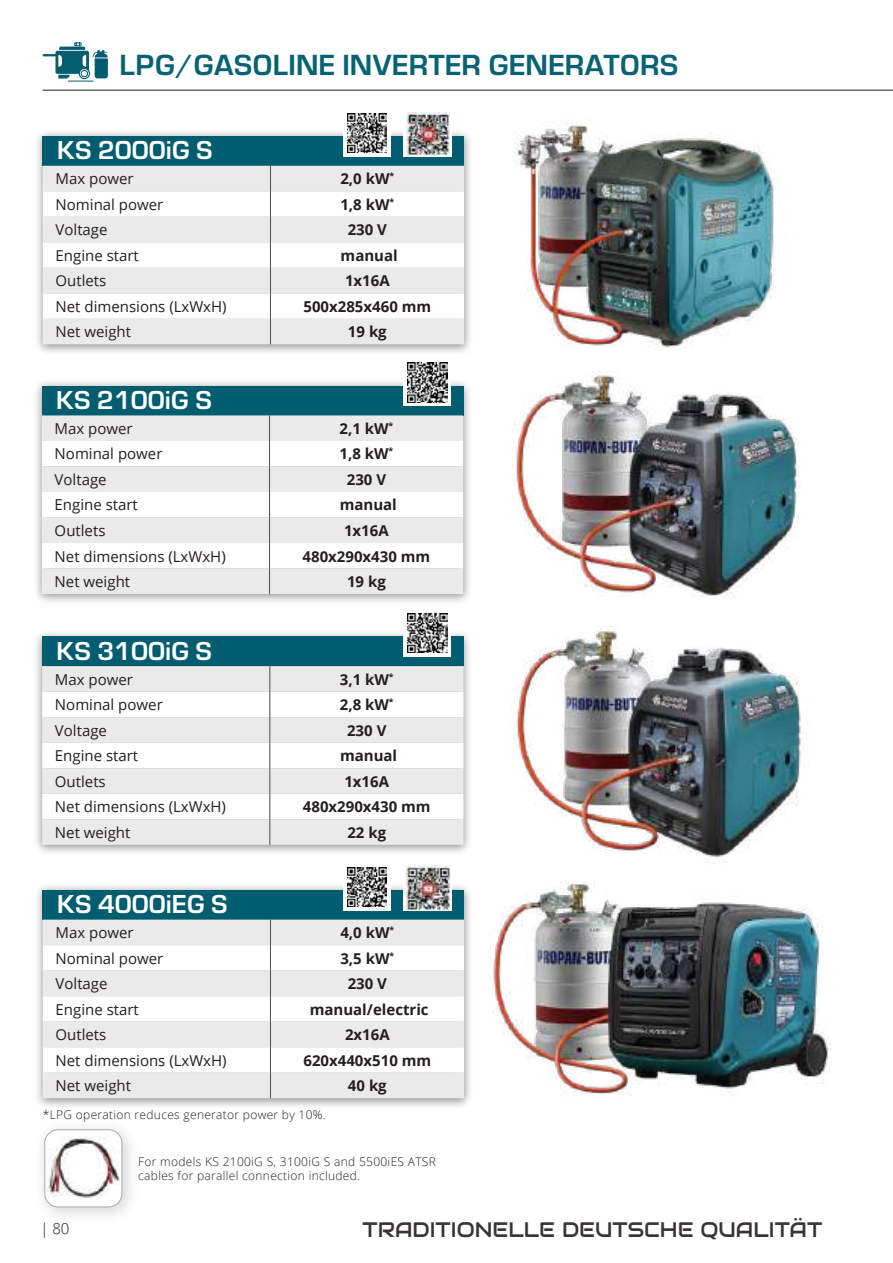
<style>
.page{position:relative;width:893px;height:1263px;background:#fff}
.page>*{position:absolute;margin:0;border:0;box-sizing:border-box;transform-origin:0 0}
.t1{font:27px "Europe Demi C";color:#076273}
.t2{font:24px "Europe Demi C";color:#fff}
.t3{font:21px "Audiowide";color:#393535}
.t4{font:15px "Open Sans";color:#241f1f}
.t5{font:700 15px "Open Sans";color:#241f1f}
.t6{font:300 15px "Open Sans";color:#241f1f}
.t7{font:300 12px/14.4px "Open Sans";letter-spacing:.025em;color:#241f1f}
</style>
<div class="page">
<hr style="left:43px;top:90px;width:850px;height:1px;background:#241f1f">
<img style="left:501px;top:89px;width:292px;height:246px">
<img style="left:516px;top:335px;width:283px;height:263px">
<img style="left:517px;top:626px;width:285px;height:232px">
<img style="left:490px;top:858px;width:342px;height:238px">
<div style="left:33px;top:129px;width:440px;height:226px;background:#241f1f;opacity:.5"></div>
<div style="left:43px;top:136px;width:421px;height:30px;background:#005d6f"></div>
<div style="left:43px;top:166px;width:421px;height:178px;background:#ebeaea"></div>
<svg style="left:43px;top:191px;width:421px;height:128px"></svg>
<svg style="left:270px;top:166px;width:1px;height:178px"></svg>
<div style="left:403px;top:109px;width:48px;height:48px;background:#fff"></div>
<img style="left:406px;top:112px;width:43px;height:43px">
<div style="left:32px;top:379px;width:440px;height:226px;background:#241f1f;opacity:.5"></div>
<div style="left:42px;top:386px;width:421px;height:29px;background:#005d6f"></div>
<div style="left:42px;top:415px;width:421px;height:179px;background:#ebeaea"></div>
<svg style="left:42px;top:441px;width:421px;height:127px"></svg>
<svg style="left:269px;top:415px;width:1px;height:179px"></svg>
<div style="left:33px;top:630px;width:439px;height:226px;background:#241f1f;opacity:.5"></div>
<div style="left:42px;top:636px;width:421px;height:30px;background:#005d6f"></div>
<svg style="left:42px;top:666px;width:421px;height:179px;background:#e9e8e8"></svg>
<svg style="left:42px;top:692px;width:421px;height:127px"></svg>
<svg style="left:270px;top:666px;width:1px;height:179px"></svg>
<div style="left:344px;top:109px;width:47px;height:48px;background:#fff"></div>
<img style="left:348px;top:113px;width:39px;height:40px">
<div style="left:33px;top:883px;width:440px;height:226px;background:#241f1f;opacity:.5"></div>
<div style="left:43px;top:890px;width:421px;height:30px;background:#005d6f"></div>
<div style="left:43px;top:920px;width:421px;height:178px;background:#ebeaea"></div>
<svg style="left:43px;top:945px;width:421px;height:128px"></svg>
<svg style="left:270px;top:920px;width:1px;height:178px"></svg>
<div style="left:403px;top:863px;width:48px;height:48px;background:#fff"></div>
<img style="left:405px;top:865px;width:45px;height:45px">
<div style="left:344px;top:863px;width:47px;height:48px;background:#fff"></div>
<img style="left:348px;top:867px;width:39px;height:40px">
<svg style="left:403px;top:613px;width:48px;height:44px"></svg>
<img style="left:408px;top:614px;width:39px;height:39px">
<svg style="left:403px;top:362px;width:48px;height:44px"></svg>
<img style="left:408px;top:363px;width:39px;height:39px">
<div style="left:33px;top:1118px;width:107px;height:107px;background:#241f1f;opacity:.2"></div>
<div style="left:45px;top:1130px;width:77px;height:77px;background:#fff;border-radius:13px"></div>
<div style="left:44px;top:1129px;width:78px;height:78px;border:1px solid #aaaaac;border-radius:13px"></div>
<img style="left:47px;top:1137px;width:73px;height:62px">
<hr style="left:892px;top:989px;width:1px;height:213px;background:#ebeaea">
<svg style="left:44px;top:43px;width:64px;height:39px"></svg>
<h1 class="t1" style="left:120px;top:49px;width:560px">LPG/GASOLINE INVERTER GENERATORS</h1>
<h2 class="t2" style="left:57px;top:136px;width:157px">KS 2000iG S</h2>
<p class="t4" style="left:56px;top:168px;width:80px">Max power</p>
<p class="t5" style="left:340px;top:168px;width:55px">2,0 kW<sup>*</sup></p>
<p class="t4" style="left:56px;top:194px;width:109px">Nominal power</p>
<p class="t5" style="left:340px;top:194px;width:55px">1,8 kW<sup>*</sup></p>
<p class="t4" style="left:56px;top:220px;width:54px">Voltage</p>
<p class="t5" style="left:348px;top:219px;width:41px">230 V</p>
<p class="t4" style="left:56px;top:245px;width:85px">Engine start</p>
<p class="t5" style="left:341px;top:245px;width:59px">manual</p>
<p class="t4" style="left:56px;top:271px;width:52px">Outlets</p>
<p class="t5" style="left:345px;top:270px;width:46px">1х16А</p>
<p class="t4" style="left:56px;top:296px;width:173px">Net dimensions (LxWxH)</p>
<p class="t5" style="left:303px;top:296px;width:129px">500x285x460 mm</p>
<p class="t4" style="left:56px;top:322px;width:77px">Net weight</p>
<p class="t5" style="left:348px;top:321px;width:40px">19 kg</p>
<h2 class="t2" style="left:56px;top:386px;width:157px">KS 2100iG S</h2>
<p class="t4" style="left:55px;top:418px;width:80px">Max power</p>
<p class="t5" style="left:339px;top:418px;width:55px">2,1 kW<sup>*</sup></p>
<p class="t4" style="left:55px;top:444px;width:109px">Nominal power</p>
<p class="t5" style="left:339px;top:443px;width:55px">1,8 kW<sup>*</sup></p>
<p class="t4" style="left:55px;top:469px;width:54px">Voltage</p>
<p class="t5" style="left:347px;top:469px;width:41px">230 V</p>
<p class="t4" style="left:55px;top:495px;width:85px">Engine start</p>
<p class="t5" style="left:340px;top:494px;width:59px">manual</p>
<p class="t4" style="left:55px;top:520px;width:52px">Outlets</p>
<p class="t5" style="left:344px;top:520px;width:46px">1х16А</p>
<p class="t4" style="left:55px;top:546px;width:173px">Net dimensions (LxWxH)</p>
<p class="t5" style="left:303px;top:545px;width:129px">480x290x430 mm</p>
<p class="t4" style="left:55px;top:571px;width:77px">Net weight</p>
<p class="t5" style="left:347px;top:571px;width:40px">19 kg</p>
<h2 class="t2" style="left:57px;top:636px;width:157px">KS 3100iG S</h2>
<p class="t4" style="left:55px;top:669px;width:80px">Max power</p>
<p class="t5" style="left:340px;top:669px;width:55px">3,1 kW<sup>*</sup></p>
<p class="t4" style="left:55px;top:694px;width:109px">Nominal power</p>
<p class="t5" style="left:340px;top:694px;width:55px">2,8 kW<sup>*</sup></p>
<p class="t4" style="left:55px;top:720px;width:54px">Voltage</p>
<p class="t5" style="left:347px;top:720px;width:41px">230 V</p>
<p class="t4" style="left:55px;top:745px;width:85px">Engine start</p>
<p class="t5" style="left:340px;top:745px;width:59px">manual</p>
<p class="t4" style="left:55px;top:771px;width:52px">Outlets</p>
<p class="t5" style="left:344px;top:771px;width:46px">1х16А</p>
<p class="t4" style="left:55px;top:796px;width:173px">Net dimensions (LxWxH)</p>
<p class="t5" style="left:303px;top:796px;width:129px">480x290x430 mm</p>
<p class="t4" style="left:55px;top:822px;width:77px">Net weight</p>
<p class="t5" style="left:347px;top:822px;width:40px">22 kg</p>
<h2 class="t2" style="left:57px;top:890px;width:172px">KS 4000iEG S</h2>
<p class="t4" style="left:56px;top:922px;width:80px">Max power</p>
<p class="t5" style="left:340px;top:922px;width:55px">4,0 kW<sup>*</sup></p>
<p class="t4" style="left:56px;top:948px;width:109px">Nominal power</p>
<p class="t5" style="left:340px;top:947px;width:55px">3,5 kW<sup>*</sup></p>
<p class="t4" style="left:56px;top:973px;width:54px">Voltage</p>
<p class="t5" style="left:348px;top:973px;width:41px">230 V</p>
<p class="t4" style="left:56px;top:999px;width:85px">Engine start</p>
<p class="t5" style="left:310px;top:999px;width:120px">manual/electric</p>
<p class="t4" style="left:56px;top:1024px;width:52px">Outlets</p>
<p class="t5" style="left:345px;top:1024px;width:46px">2х16А</p>
<p class="t4" style="left:56px;top:1050px;width:173px">Net dimensions (LxWxH)</p>
<p class="t5" style="left:303px;top:1050px;width:129px">620x440x510 mm</p>
<p class="t4" style="left:56px;top:1075px;width:77px">Net weight</p>
<p class="t5" style="left:348px;top:1075px;width:40px">40 kg</p>
<p class="t7" style="left:43px;top:1106px;width:284px">*LPG operation reduces generator power by 10%.</p>
<p class="t7" style="left:138px;top:1154px;width:299px">For models KS 2100iG S, 3100iG S and 5500iES ATSR cables for parallel connection included.</p>
<p class="t6" style="left:40px;top:1219px;width:31px">| 80</p>
<h3 class="t3" style="left:362px;top:1216px;width:461px">TRADITIONELLE DEUTSCHE QUALITÄT</h3>
</div>
